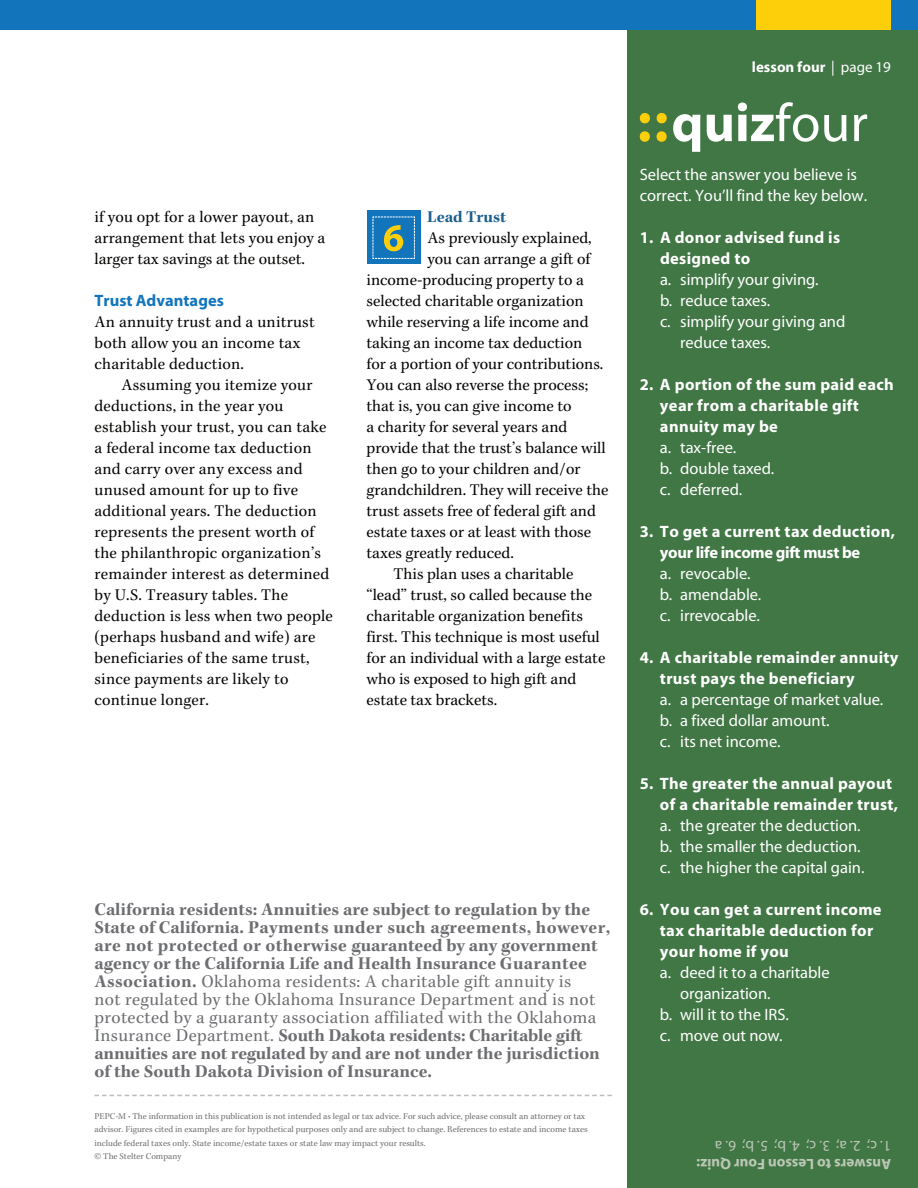
<style>
.page{position:relative;width:918px;height:1188px;background:#fff}
.page>*{position:absolute;margin:0;border:0;box-sizing:border-box;transform-origin:0 0}
.t1{font:700 54px "Myriad";color:#fff}
.t2{font:700 18px/18px "Kepler";color:#6d6e71}
.t3{font:16.5px/21px "Kepler";color:#040503}
.t4{font:16.5px/21px "Myriad";color:#fff}
.t5{font:700 16.5px/21px "Myriad";letter-spacing:.02em;color:#fff}
.t6{font:700 16.5px "Myriad";color:#1275bc}
.t7{font:700 16.5px "Kepler";color:#1b5f8d}
.t8{font:700 15px "Myriad";color:#bcc8b6}
.t9{font:15px "Myriad";color:#bcc8b6}
.t10{font:700 15px "Myriad";color:#fff}
.t11{font:9px/13.5px "Kepler";color:#6d6e71}
.s1{font-weight:400}
.s2{font-size:57px;color:#fdce0a}
</style>
<div class="page">
<div style="left:628px;top:12px;width:290px;height:1176px;background:#417645"></div>
<svg style="left:94px;top:1095px;width:518px;height:1px"></svg>
<div style="left:0;top:0;width:918px;height:30px;background:#1275bc"></div>
<div style="left:756px;top:0;width:135px;height:30px;background:#fdce0a"></div>
<div style="left:367px;top:210px;width:54px;height:54px;background:#1275bc"></div>
<svg style="left:372px;top:216px;width:43px;height:43px"></svg>
<p class="t3" style="left:94px;top:208px;width:232px">if you opt for a lower payout, an arrangement that lets you enjoy a larger tax savings at the outset.</p>
<h4 class="t6" style="left:94px;top:294px;width:131px">Trust Advantages</h4>
<p class="t3" style="left:94px;top:313px;width:222px">An annuity trust and a unitrust</p>
<p class="t3" style="left:94px;top:334px;width:208px">both allow you an income tax</p>
<p class="t3" style="left:94px;top:355px;width:151px">charitable deduction.</p>
<p class="t3" style="left:121px;top:376px;width:193px">Assuming you itemize your</p>
<p class="t3" style="left:94px;top:397px;width:190px">deductions, in the year you</p>
<p class="t3" style="left:94px;top:418px;width:233px">establish your trust, you can take</p>
<p class="t3" style="left:94px;top:439px;width:219px">a federal income tax deduction</p>
<p class="t3" style="left:94px;top:460px;width:210px">and carry over any excess and</p>
<p class="t3" style="left:94px;top:481px;width:205px">unused amount for up to five</p>
<p class="t3" style="left:94px;top:502px;width:224px">additional years. The deduction</p>
<p class="t3" style="left:94px;top:523px;width:221px">represents the present worth of</p>
<p class="t3" style="left:94px;top:544px;width:228px">the philanthropic organization’s</p>
<p class="t3" style="left:94px;top:565px;width:236px">remainder interest as determined</p>
<p class="t3" style="left:94px;top:586px;width:195px">by U.S. Treasury tables. The</p>
<p class="t3" style="left:94px;top:607px;width:240px">deduction is less when two people</p>
<p class="t3" style="left:94px;top:628px;width:223px">(perhaps husband and wife) are</p>
<p class="t3" style="left:94px;top:649px;width:217px">beneficiaries of the same trust,</p>
<p class="t3" style="left:94px;top:670px;width:195px">since payments are likely to</p>
<p class="t3" style="left:94px;top:691px;width:116px">continue longer.</p>
<p class="t7" style="left:427px;top:210px;width:80px">Lead Trust</p>
<p class="t3" style="left:427px;top:229px;width:166px">As previously explained,</p>
<p class="t3" style="left:427px;top:250px;width:165px">you can arrange a gift of</p>
<p class="t3" style="left:367px;top:271px;width:219px">income-producing property to a</p>
<p class="t3" style="left:367px;top:292px;width:219px">selected charitable organization</p>
<p class="t3" style="left:367px;top:313px;width:223px">while reserving a life income and</p>
<p class="t3" style="left:367px;top:334px;width:217px">taking an income tax deduction</p>
<p class="t3" style="left:367px;top:355px;width:238px">for a portion of your contributions.</p>
<p class="t3" style="left:367px;top:376px;width:223px">You can also reverse the process;</p>
<p class="t3" style="left:367px;top:397px;width:207px">that is, you can give income to</p>
<p class="t3" style="left:367px;top:418px;width:202px">a charity for several years and</p>
<p class="t3" style="left:367px;top:439px;width:241px">provide that the trust’s balance will</p>
<p class="t3" style="left:367px;top:460px;width:215px">then go to your children and/or</p>
<p class="t3" style="left:367px;top:481px;width:243px">grandchildren. They will receive the</p>
<p class="t3" style="left:367px;top:502px;width:231px">trust assets free of federal gift and</p>
<p class="t3" style="left:367px;top:523px;width:226px">estate taxes or at least with those</p>
<p class="t3" style="left:367px;top:544px;width:149px">taxes greatly reduced.</p>
<p class="t3" style="left:394px;top:565px;width:181px">This plan uses a charitable</p>
<p class="t3" style="left:367px;top:586px;width:227px">“lead” trust, so called because the</p>
<p class="t3" style="left:367px;top:607px;width:218px">charitable organization benefits</p>
<p class="t3" style="left:367px;top:628px;width:235px">first. This technique is most useful</p>
<p class="t3" style="left:367px;top:649px;width:240px">for an individual with a large estate</p>
<p class="t3" style="left:367px;top:670px;width:211px">who is exposed to high gift and</p>
<p class="t3" style="left:367px;top:691px;width:132px">estate tax brackets.</p>
<p class="t2" style="left:94px;top:902px;width:517px">California residents: Annuities are subject to regulation by the State of California. Payments under such agreements, however, are not protected or otherwise guaranteed by any government agency or the California Life and Health Insurance Guarantee Association. <span class="s1">Oklahoma residents: A charitable gift annuity is<br>not regulated by the Oklahoma Insurance Department and is not protected by a guaranty association affiliated with the Oklahoma Insurance Department.</span> South Dakota residents: Charitable gift annuities are not regulated by and are not under the jurisdiction of the South Dakota Division of Insurance.</p>
<p class="t11" style="left:94px;top:1110px;width:495px">PEPC-M • The information in this publication is not intended as legal or tax advice. For such advice, please consult an attorney or tax advisor. Figures cited in examples are for hypothetical purposes only and are subject to change. References to estate and income taxes include federal taxes only. State income/estate taxes or state law may impact your results.<br>© The Stelter Company</p>
<p class="t10" style="left:752px;top:61px;width:141px">lesson four <span class="s1">| page 19</span></p>
<h3 class="t1" style="left:637px;top:103px;width:233px"><span class="s2">::</span>quiz<span class="s1">four</span></h3>
<p class="t4" style="left:640px;top:165px;width:229px">Select the answer you believe is correct. You’ll find the key below.</p>
<p class="t5" style="left:660px;top:228px;width:182px;text-indent:-20px">1. A donor advised fund is designed to</p>
<p class="t4" style="left:660px;top:270px;width:160px">a. simplify your giving.</p>
<p class="t4" style="left:660px;top:291px;width:112px">b. reduce taxes.</p>
<p class="t4" style="left:680px;top:312px;width:167px;text-indent:-20px">c. simplify your giving and reduce taxes.</p>
<p class="t5" style="left:660px;top:375px;width:235px;text-indent:-20px">2. A portion of the sum paid each year from a charitable gift annuity may be</p>
<p class="t4" style="left:660px;top:438px;width:78px">a. tax-free.</p>
<p class="t4" style="left:660px;top:459px;width:116px">b. double taxed.</p>
<p class="t4" style="left:660px;top:480px;width:84px">c. deferred.</p>
<p class="t5" style="left:660px;top:522px;width:237px;text-indent:-20px">3. To get a current tax deduction, your life income gift must be</p>
<p class="t4" style="left:660px;top:564px;width:92px">a. revocable.</p>
<p class="t4" style="left:660px;top:585px;width:103px">b. amendable.</p>
<p class="t4" style="left:660px;top:606px;width:102px">c. irrevocable.</p>
<p class="t5" style="left:660px;top:648px;width:240px;text-indent:-20px">4. A charitable remainder annuity trust pays the beneficiary</p>
<p class="t4" style="left:660px;top:690px;width:225px">a. a percentage of market value.</p>
<p class="t4" style="left:660px;top:711px;width:171px">b. a fixed dollar amount.</p>
<p class="t4" style="left:660px;top:732px;width:122px">c. its net income.</p>
<p class="t5" style="left:660px;top:774px;width:240px;text-indent:-20px">5. The greater the annual payout of a charitable remainder trust,</p>
<p class="t4" style="left:660px;top:816px;width:202px">a. the greater the deduction.</p>
<p class="t4" style="left:660px;top:837px;width:202px">b. the smaller the deduction.</p>
<p class="t4" style="left:660px;top:858px;width:206px">c. the higher the capital gain.</p>
<p class="t5" style="left:660px;top:900px;width:223px;text-indent:-20px">6. You can get a current income tax charitable deduction for your home if you</p>
<p class="t4" style="left:680px;top:963px;width:151px;text-indent:-20px">a. deed it to a charitable organization.</p>
<p class="t4" style="left:660px;top:1005px;width:130px">b. will it to the IRS.</p>
<p class="t4" style="left:660px;top:1026px;width:124px">c. move out now.</p>
<p class="t9" style="left:891px;top:1152px;width:178px;rotate:-180deg">1. c; 2. a; 3. c; 4. b; 5. b; 6. a</p>
<p class="t8" style="left:891px;top:1170px;width:196px;rotate:-180deg">Answers to Lesson Four Quiz:</p>
</div>
